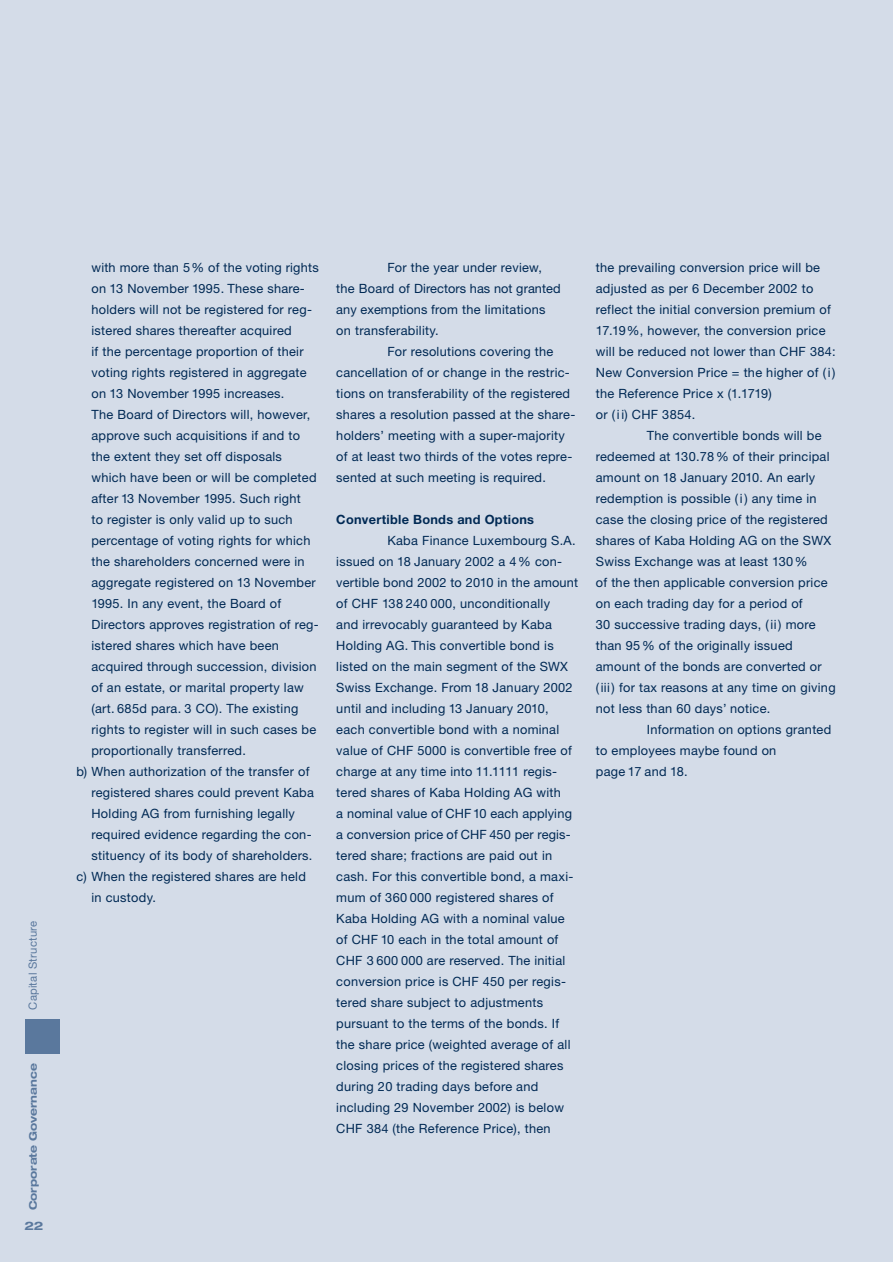
<style>
.page{position:relative;width:893px;height:1262px;background:#fff}
.page>*{position:absolute;margin:0;border:0;box-sizing:border-box;transform-origin:0 0}
.t1{font:12.75px/21px "Helvetica Neue";letter-spacing:.02em;color:#002954}
.t2{font:700 12.75px "Helvetica Neue";letter-spacing:.02em;color:#002954}
.t3{font:700 expanded 11.7px "Helvetica Neue";color:#5a789d}
.t4{font:11.25px "Helvetica Neue";letter-spacing:.02em;color:#5a789d}
.t5{font:700 expanded 10.5px "Helvetica Neue";color:#5a789d}
</style>
<div class="page">
<div style="left:0;top:0;width:892px;height:1261px;background:#d4dce8"></div>
<div style="left:26px;top:1019px;width:34px;height:34px;background:#5a789d"></div>
<p class="t4" style="left:29px;top:1009px;width:90px;rotate:-90deg">Capital Structure</p>
<p class="t5" style="left:29px;top:1210px;width:148px;rotate:-90deg">Corporate Governance</p>
<p class="t3" style="left:24px;top:1221px;width:20px">22</p>
<p class="t1" style="left:91px;top:258px;width:229px">with more than 5% of the voting rights</p>
<p class="t1" style="left:91px;top:279px;width:215px">on 13 November 1995. These share-</p>
<p class="t1" style="left:91px;top:300px;width:222px">holders will not be registered for reg-</p>
<p class="t1" style="left:91px;top:321px;width:202px">istered shares thereafter acquired</p>
<p class="t1" style="left:91px;top:342px;width:214px">if the percentage proportion of their</p>
<p class="t1" style="left:91px;top:363px;width:217px">voting rights registered in aggregate</p>
<p class="t1" style="left:91px;top:384px;width:194px">on 13 November 1995 increases.</p>
<p class="t1" style="left:91px;top:405px;width:220px">The Board of Directors will, however,</p>
<p class="t1" style="left:91px;top:426px;width:210px">approve such acquisitions if and to</p>
<p class="t1" style="left:91px;top:447px;width:192px">the extent they set off disposals</p>
<p class="t1" style="left:91px;top:468px;width:226px">which have been or will be completed</p>
<p class="t1" style="left:91px;top:489px;width:211px">after 13 November 1995. Such right</p>
<p class="t1" style="left:91px;top:510px;width:203px">to register is only valid up to such</p>
<p class="t1" style="left:91px;top:531px;width:220px">percentage of voting rights for which</p>
<p class="t1" style="left:91px;top:552px;width:215px">the shareholders concerned were in</p>
<p class="t1" style="left:91px;top:573px;width:226px">aggregate registered on 13 November</p>
<p class="t1" style="left:91px;top:594px;width:191px">1995. In any event, the Board of</p>
<p class="t1" style="left:91px;top:615px;width:229px">Directors approves registration of reg-</p>
<p class="t1" style="left:91px;top:636px;width:189px">istered shares which have been</p>
<p class="t1" style="left:91px;top:657px;width:227px">acquired through succession, division</p>
<p class="t1" style="left:91px;top:678px;width:214px">of an estate, or marital property law</p>
<p class="t1" style="left:91px;top:699px;width:208px">(art. 685d para. 3 CO). The existing</p>
<p class="t1" style="left:91px;top:720px;width:226px">rights to register will in such cases be</p>
<p class="t1" style="left:91px;top:741px;width:156px">proportionally transferred.</p>
<p class="t1" style="left:77px;top:762px;width:234px">b) When authorization of the transfer of</p>
<p class="t1" style="left:91px;top:783px;width:224px">registered shares could prevent Kaba</p>
<p class="t1" style="left:91px;top:804px;width:205px">Holding AG from furnishing legally</p>
<p class="t1" style="left:91px;top:825px;width:222px">required evidence regarding the con-</p>
<p class="t1" style="left:91px;top:846px;width:222px">stituency of its body of shareholders.</p>
<p class="t1" style="left:77px;top:867px;width:231px">c) When the registered shares are held</p>
<p class="t1" style="left:91px;top:888px;width:66px">in custody.</p>
<p class="t1" style="left:387px;top:258px;width:156px">For the year under review,</p>
<p class="t1" style="left:336px;top:279px;width:226px">the Board of Directors has not granted</p>
<p class="t1" style="left:336px;top:300px;width:211px">any exemptions from the limitations</p>
<p class="t1" style="left:336px;top:321px;width:104px">on transferability.</p>
<p class="t1" style="left:387px;top:342px;width:168px">For resolutions covering the</p>
<p class="t1" style="left:336px;top:363px;width:235px">cancellation of or change in the restric-</p>
<p class="t1" style="left:336px;top:384px;width:235px">tions on transferability of the registered</p>
<p class="t1" style="left:336px;top:405px;width:240px">shares a resolution passed at the share-</p>
<p class="t1" style="left:336px;top:426px;width:230px">holders’ meeting with a super-majority</p>
<p class="t1" style="left:336px;top:447px;width:237px">of at least two thirds of the votes repre-</p>
<p class="t1" style="left:336px;top:468px;width:211px">sented at such meeting is required.</p>
<p class="t2" style="left:336px;top:514px;width:199px">Convertible Bonds and Options</p>
<p class="t1" style="left:336px;top:531px;width:243px;text-indent:51px">Kaba Finance Luxembourg S.A. issued on 18 January 2002 a 4% con&shy;vertible bond 2002 to 2010 in the amount of CHF 138 240 000, unconditionally<br>and irrevocably guaranteed by Kaba Holding AG. This convertible bond is listed on the main segment of the SWX Swiss Exchange. From 18 January 2002 until and including 13 January 2010, each convertible bond with a nominal value of CHF 5000 is convertible free of charge at any time into 11.1111 regis&shy;tered shares of Kaba Holding AG with<br>a nominal value of CHF10 each applying a conversion price of CHF 450 per regis&shy;tered share; fractions are paid out in cash. For this convertible bond, a maxi&shy;mum of 360 000 registered shares of Kaba Holding AG with a nominal value of CHF 10 each in the total amount of CHF 3 600 000 are reserved. The initial conversion price is CHF 450 per regis&shy;tered share subject to adjustments pursuant to the terms of the bonds. If the share price (weighted average of all closing prices of the registered shares during 20 trading days before and including 29 November 2002) is below CHF 384 (the Reference Price), then</p>
<p class="t1" style="left:596px;top:258px;width:226px">the prevailing conversion price will be</p>
<p class="t1" style="left:596px;top:279px;width:219px">adjusted as per 6 December 2002 to</p>
<p class="t1" style="left:596px;top:300px;width:236px">reflect the initial conversion premium of</p>
<p class="t1" style="left:596px;top:321px;width:231px">17.19%, however, the conversion price</p>
<p class="t1" style="left:596px;top:342px;width:241px">will be reduced not lower than CHF 384:</p>
<p class="t1" style="left:596px;top:363px;width:241px">New Conversion Price = the higher of (i)</p>
<p class="t1" style="left:596px;top:384px;width:177px">the Reference Price x (1.1719)</p>
<p class="t1" style="left:596px;top:405px;width:101px">or (ii) CHF 3854.</p>
<p class="t1" style="left:647px;top:426px;width:176px">The convertible bonds will be</p>
<p class="t1" style="left:596px;top:447px;width:235px">redeemed at 130.78% of their principal</p>
<p class="t1" style="left:596px;top:468px;width:221px">amount on 18 January 2010. An early</p>
<p class="t1" style="left:596px;top:489px;width:222px">redemption is possible (i) any time in</p>
<p class="t1" style="left:596px;top:510px;width:233px">case the closing price of the registered</p>
<p class="t1" style="left:596px;top:531px;width:237px">shares of Kaba Holding AG on the SWX</p>
<p class="t1" style="left:596px;top:552px;width:213px">Swiss Exchange was at least 130%</p>
<p class="t1" style="left:596px;top:573px;width:233px">of the then applicable conversion price</p>
<p class="t1" style="left:596px;top:594px;width:208px">on each trading day for a period of</p>
<p class="t1" style="left:596px;top:615px;width:221px">30 successive trading days, (ii) more</p>
<p class="t1" style="left:596px;top:636px;width:198px">than 95% of the originally issued</p>
<p class="t1" style="left:596px;top:657px;width:227px">amount of the bonds are converted or</p>
<p class="t1" style="left:596px;top:678px;width:241px">(iii) for tax reasons at any time on giving</p>
<p class="t1" style="left:596px;top:699px;width:176px">not less than 60 days’ notice.</p>
<p class="t1" style="left:647px;top:720px;width:186px">Information on options granted</p>
<p class="t1" style="left:596px;top:741px;width:182px">to employees maybe found on</p>
<p class="t1" style="left:596px;top:762px;width:93px">page 17 and 18.</p>
</div>
